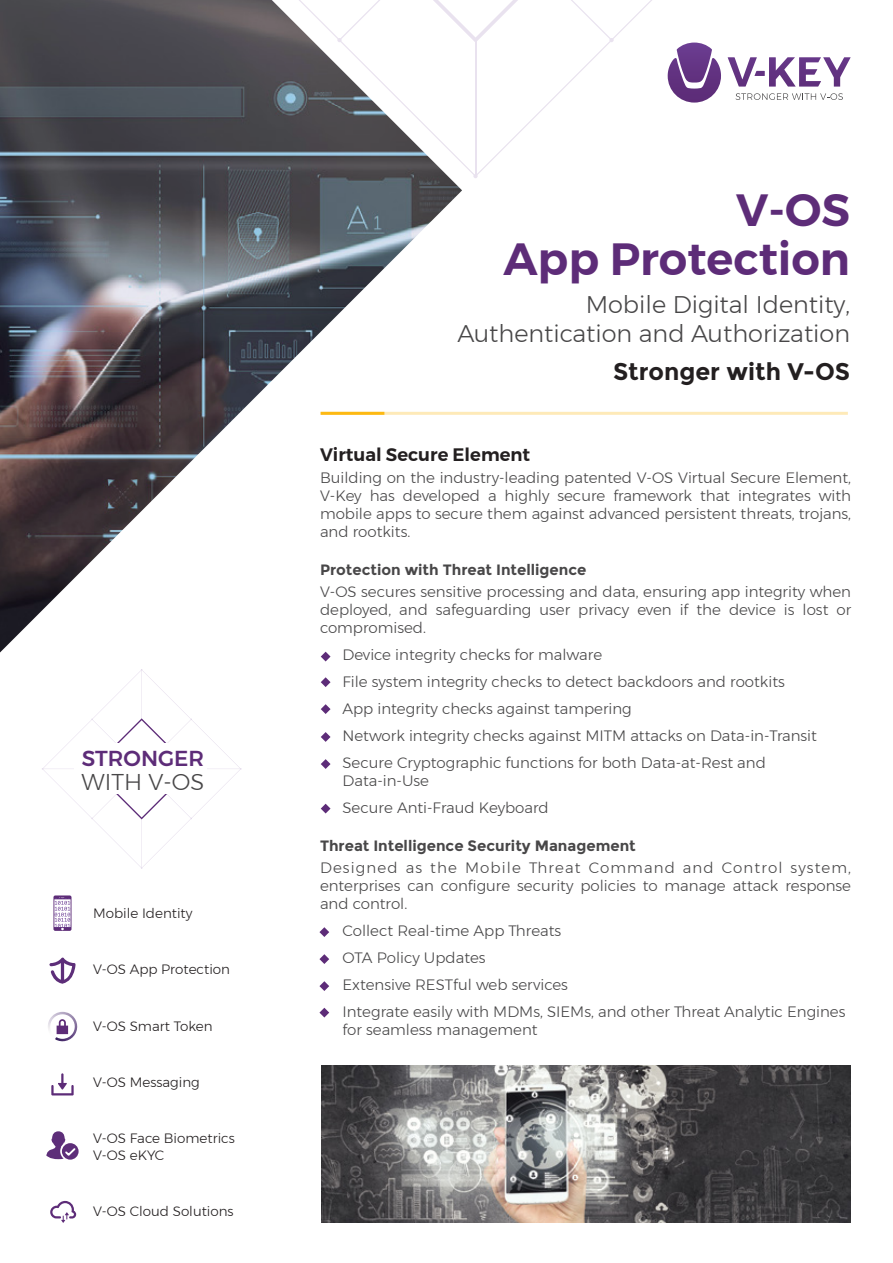
<style>
.page{position:relative;width:893px;height:1263px;background:#fff}
.page>*{position:absolute;margin:0;border:0;box-sizing:border-box;transform-origin:0 0}
.t1{font:600 45px/49.5px "Montserrat";color:#5d2c78;text-align:right}
.t2{font:300 24px/28.8px "Montserrat";color:#484748;text-align:right}
.t3{font:700 24px "Montserrat";color:#231f20}
.t4{font:300 22.8px "Montserrat";color:#484748}
.t5{font:500 21.6px "Montserrat";color:#5d2c78}
.t6{font:600 18px "Montserrat";color:#231f20}
.t7{font:300 15px/27px "Montserrat";color:#484748;text-align:justify}
.t8{font:700 15px "Montserrat";color:#484748}
.t9{font:300 13.5px/16.2px "Montserrat";color:#231f20}
</style>
<div class="page">
<svg style="left:736px;top:93px;width:107px;height:7px"></svg>
<svg style="left:677px;top:43px;width:174px;height:44px"></svg>
<svg style="left:0;top:0;width:462px;height:652px"></svg>
<hr style="left:321px;top:412px;width:527px;height:3px;background:#fdb913">
<svg style="left:321px;top:652px;width:10px;height:9px"></svg>
<svg style="left:321px;top:677px;width:10px;height:10px"></svg>
<svg style="left:321px;top:704px;width:10px;height:10px"></svg>
<svg style="left:321px;top:732px;width:10px;height:10px"></svg>
<svg style="left:321px;top:759px;width:10px;height:10px"></svg>
<svg style="left:321px;top:804px;width:10px;height:9px"></svg>
<svg style="left:319px;top:927px;width:10px;height:10px"></svg>
<svg style="left:319px;top:954px;width:10px;height:10px"></svg>
<svg style="left:319px;top:1008px;width:10px;height:9px"></svg>
<svg style="left:319px;top:981px;width:10px;height:10px"></svg>
<svg style="left:247px;top:0;width:426px;height:177px"></svg>
<hr style="left:475px;top:40px;width:1px;height:136px;background:#6d3f95">
<svg style="left:337px;top:0;width:277px;height:43px"></svg>
<svg style="left:473px;top:174px;width:5px;height:4px"></svg>
<img style="left:322px;top:1066px;width:528px;height:156px">
<svg style="left:42px;top:669px;width:200px;height:200px"></svg>
<div style="left:74px;top:744px;width:132px;height:50px;background:#fff"></div>
<svg style="left:46px;top:1131px;width:33px;height:28px"></svg>
<svg style="left:49px;top:957px;width:27px;height:27px"></svg>
<img style="left:48px;top:1012px;width:30px;height:30px">
<svg style="left:55px;top:1019px;width:13px;height:21px"></svg>
<svg style="left:53px;top:895px;width:18px;height:36px"></svg>
<svg style="left:51px;top:1073px;width:23px;height:22px"></svg>
<svg style="left:50px;top:1201px;width:26px;height:22px"></svg>
<h3 class="t5" style="left:82px;top:741px;width:124px">STRONGER</h3>
<h3 class="t4" style="left:82px;top:764px;width:124px">WITH V-OS</h3>
<p class="t9" style="left:93px;top:904px;width:101px">Mobile Identity</p>
<p class="t9" style="left:93px;top:961px;width:139px">V-OS App Protection</p>
<p class="t9" style="left:93px;top:1017px;width:121px">V-OS Smart Token</p>
<p class="t9" style="left:93px;top:1074px;width:108px">V-OS Messaging</p>
<p class="t9" style="left:93px;top:1130px;width:143px">V-OS Face Biometrics<br>V-OS eKYC</p>
<p class="t9" style="left:93px;top:1203px;width:142px">V-OS Cloud Solutions</p>
<h1 class="t1" style="left:503px;top:185px;width:348px">V-OS<br>App Protection</h1>
<h2 class="t2" style="left:457px;top:290px;width:394px">Mobile Digital Identity,<br>Authentication and Authorization</h2>
<h2 class="t3" style="left:613px;top:357px;width:238px">Stronger with V-OS</h2>
<p class="t6" style="left:320px;top:440px;width:212px">Virtual Secure Element</p>
<p class="t7" style="left:320px;top:469px;width:533px;line-height:18px">Building on the industry-leading patented V-OS Virtual Secure Element, V-Key has developed a highly secure framework that integrates with mobile apps to secure them against advanced persistent threats, trojans, and rootkits.</p>
<p class="t8" style="left:320px;top:561px;width:268px">Protection with Threat Intelligence</p>
<p class="t7" style="left:320px;top:583px;width:533px;line-height:18px">V-OS secures sensitive processing and data, ensuring app integrity when deployed, and safeguarding user privacy even if the device is lost or compromised.</p>
<p class="t7" style="left:342px;top:641px;width:476px;text-align:left">Device integrity checks for malware<br>File system integrity checks to detect backdoors and rootkits App integrity checks against tampering<br>Network integrity checks against MITM attacks on Data-in-Transit Secure Cryptographic functions for both Data-at-Rest and</p>
<p class="t7" style="left:342px;top:767px;width:208px">Data-in-Use<br>Secure Anti-Fraud Keyboard</p>
<p class="t8" style="left:320px;top:837px;width:317px">Threat Intelligence Security Management</p>
<p class="t7" style="left:320px;top:859px;width:533px;line-height:18px">Designed as the Mobile Threat Command and Control system, enterprises can configure security policies to manage attack response and control.</p>
<p class="t7" style="left:342px;top:917px;width:504px;text-align:left">Collect Real-time App Threats<br>OTA Policy Updates<br>Extensive RESTful web services<br>Integrate easily with MDMs, SIEMs, and other Threat Analytic Engines</p>
<p class="t7" style="left:342px;top:1016px;width:197px">for seamless management</p>
</div>
